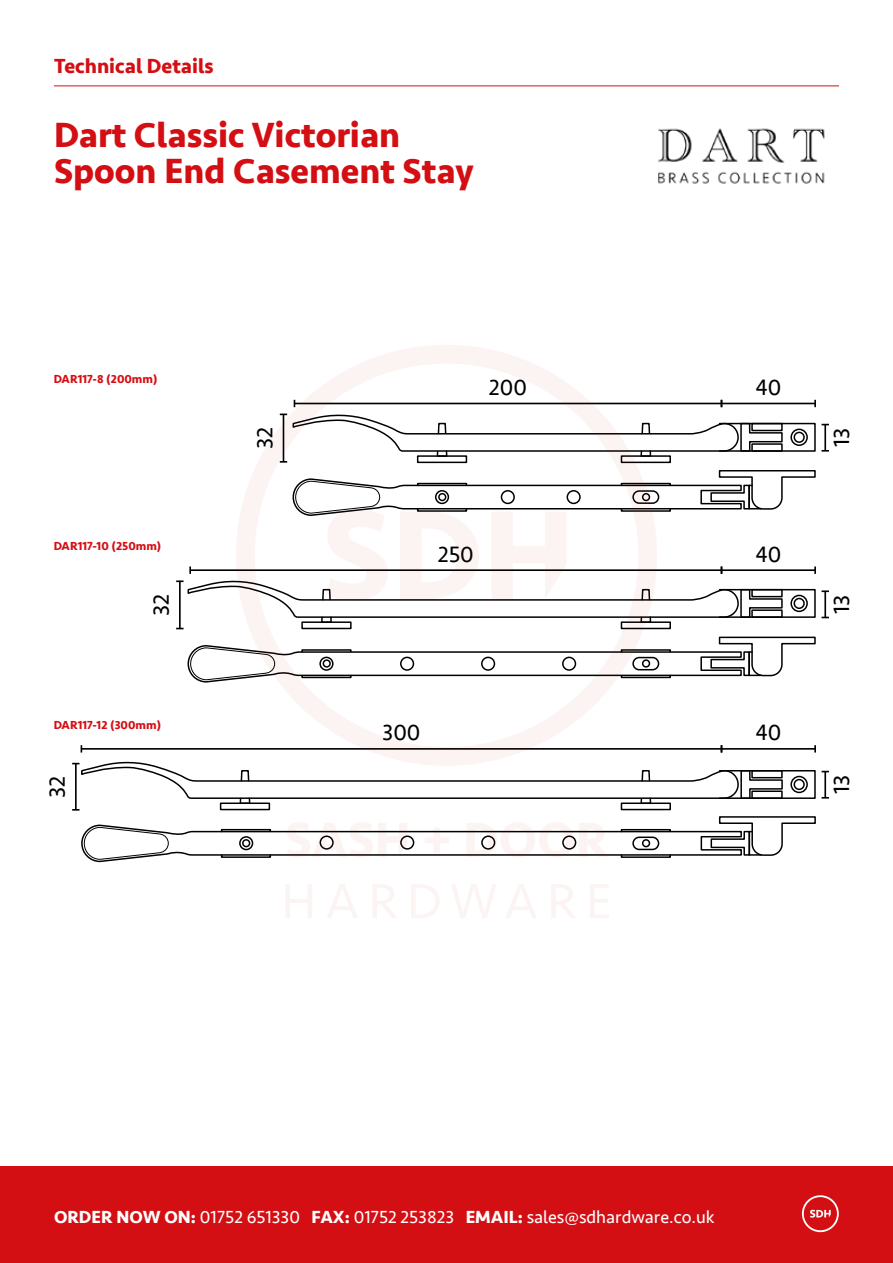
<style>
.page{position:relative;width:893px;height:1263px;background:#fff}
.page>*{position:absolute;margin:0;border:0;box-sizing:border-box;transform-origin:0 0}
.t1{font:700 36px/36px "Seravek";color:#d40f14}
.t2{font:22.95px "Seravek";color:#000}
.t3{font:700 21px "Seravek";color:#d40f14}
.t4{font:18px "Seravek";color:#fff}
.t5{font:700 12px "Seravek";color:#d40f14}
.s1{font-weight:700}
</style>
<div class="page">
<div style="left:790px;top:429px;width:18px;height:17px;border:2px solid #000;border-radius:50%"></div>
<div style="left:793px;top:432px;width:12px;height:11px;border:2px solid #000;border-radius:50%"></div>
<svg style="left:187px;top:636px;width:629px;height:47px"></svg>
<div style="left:621px;top:455px;width:50px;height:8px;border:2px solid #000"></div>
<div style="left:621px;top:621px;width:50px;height:8px;border:2px solid #000"></div>
<div style="left:621px;top:675px;width:50px;height:3px;border:2px solid #000"></div>
<div style="left:621px;top:649px;width:50px;height:4px;border:2px solid #000"></div>
<div style="left:719px;top:770px;width:97px;height:29px;border:2px solid #000"></div>
<div style="left:790px;top:776px;width:18px;height:17px;border:2px solid #000;border-radius:50%"></div>
<div style="left:793px;top:779px;width:12px;height:11px;border:2px solid #000;border-radius:50%"></div>
<div style="left:240px;top:797px;width:10px;height:7px;border:2px solid #000"></div>
<div style="left:640px;top:797px;width:11px;height:7px;border:2px solid #000"></div>
<div style="left:621px;top:802px;width:50px;height:8px;border:2px solid #000"></div>
<div style="left:220px;top:802px;width:50px;height:8px;border:2px solid #000"></div>
<div style="left:0;top:1166px;width:893px;height:97px;background:#d40f14"></div>
<svg style="left:802px;top:1195px;width:37px;height:37px"></svg>
<hr style="left:54px;top:85px;width:785px;height:1px;background:#d40f14">
<hr style="left:824px;top:425px;width:2px;height:26px;background:#000">
<svg style="left:822px;top:450px;width:7px;height:2px"></svg>
<hr style="left:824px;top:591px;width:2px;height:26px;background:#000">
<svg style="left:822px;top:590px;width:7px;height:2px"></svg>
<hr style="left:824px;top:771px;width:2px;height:27px;background:#000">
<svg style="left:822px;top:797px;width:7px;height:2px"></svg>
<hr style="left:179px;top:581px;width:2px;height:47px;background:#000">
<hr style="left:75px;top:764px;width:2px;height:46px;background:#000">
<svg style="left:72px;top:761px;width:712px;height:39px"></svg>
<hr style="left:722px;top:403px;width:93px;height:1px;background:#000">
<svg style="left:814px;top:400px;width:2px;height:7px"></svg>
<hr style="left:722px;top:748px;width:93px;height:2px;background:#000">
<svg style="left:814px;top:745px;width:2px;height:7px"></svg>
<svg style="left:657px;top:400px;width:126px;height:52px"></svg>
<hr style="left:81px;top:748px;width:640px;height:2px;background:#000">
<img style="left:658px;top:128px;width:167px;height:56px">
<svg style="left:236px;top:345px;width:421px;height:421px"></svg>
<svg style="left:72px;top:809px;width:744px;height:54px"></svg>
<svg style="left:286px;top:885px;width:26px;height:33px"></svg>
<svg style="left:327px;top:885px;width:30px;height:33px"></svg>
<svg style="left:373px;top:885px;width:24px;height:33px"></svg>
<svg style="left:411px;top:885px;width:28px;height:33px"></svg>
<svg style="left:452px;top:885px;width:44px;height:33px"></svg>
<svg style="left:506px;top:885px;width:30px;height:33px"></svg>
<svg style="left:552px;top:885px;width:23px;height:33px"></svg>
<svg style="left:590px;top:885px;width:18px;height:33px"></svg>
<svg style="left:176px;top:469px;width:640px;height:150px"></svg>
<p class="t3" style="left:54px;top:50px;width:161px">Technical Details</p>
<h1 class="t1" style="left:54px;top:117px;width:421px">Dart Classic Victorian<br>Spoon End Casement Stay</h1>
<p class="t5" style="left:54px;top:370px;width:105px">DAR117-8 (200mm)</p>
<p class="t2" style="left:489px;top:369px;width:39px">200</p>
<p class="t2" style="left:755px;top:369px;width:27px">40</p>
<p class="t2" style="left:247px;top:449px;width:24px;rotate:-90deg">32</p>
<p class="t2" style="left:824px;top:447px;width:21px;rotate:-90deg">13</p>
<p class="t5" style="left:54px;top:536px;width:109px">DAR117-10 (250mm)</p>
<p class="t2" style="left:438px;top:536px;width:38px">250</p>
<p class="t2" style="left:755px;top:536px;width:27px">40</p>
<p class="t2" style="left:143px;top:616px;width:24px;rotate:-90deg">32</p>
<p class="t2" style="left:824px;top:614px;width:21px;rotate:-90deg">13</p>
<p class="t5" style="left:54px;top:715px;width:109px">DAR117-12 (300mm)</p>
<p class="t2" style="left:382px;top:715px;width:40px">300</p>
<p class="t2" style="left:755px;top:715px;width:27px">40</p>
<p class="t2" style="left:39px;top:798px;width:24px;rotate:-90deg">32</p>
<p class="t2" style="left:824px;top:794px;width:21px;rotate:-90deg">13</p>
<p class="t4" style="left:54px;top:1203px;width:662px"><span class="s1">ORDER NOW ON:</span> 01752 651330 <span class="s1">FAX:</span> 01752 253823 <span class="s1">EMAIL:</span> sales@sdhardware.co.uk</p>
</div>
